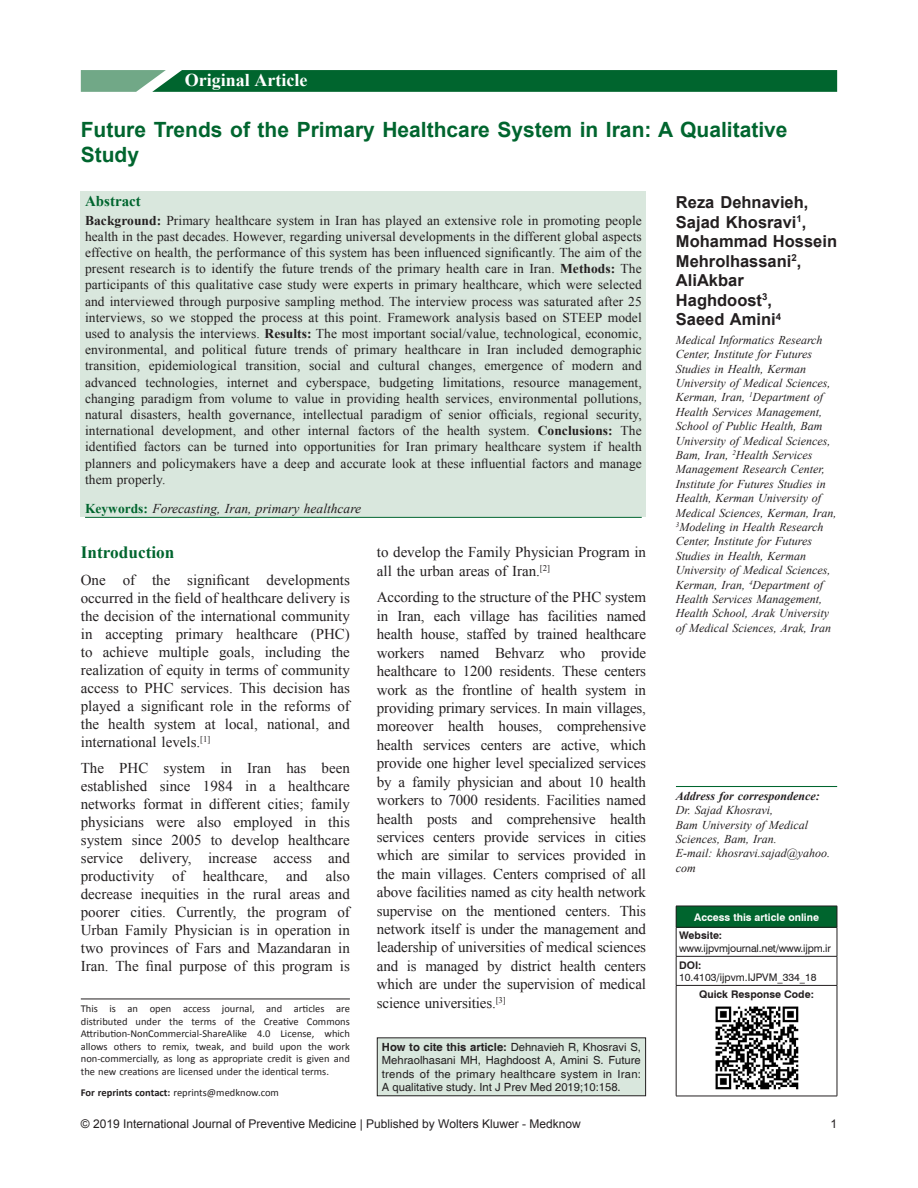
<style>
.page{position:relative;width:918px;height:1188px;background:#fff}
.page>*{position:absolute;margin:0;border:0;box-sizing:border-box;transform-origin:0 0}
.AT{font:700 21px/25.2px "Arial";color:#00652e}
.AH{font:700 18px "Times New Roman";color:#fff}
.t1{font:700 17.25px "Times New Roman";color:#00652e}
.AU{font:700 16.5px/19.5px "Arial";color:#231f20}
.TX{font:15px/18.5px "Times New Roman";color:#231f20;text-align:justify}
.ABSH{font:700 15px "Times New Roman";color:#00652e}
.ABS{font:13.5px/16.2px "Times New Roman";letter-spacing:.005em;color:#231f20;text-align:justify}
.KWD{font:italic 13.5px "Times New Roman";color:#231f20}
.AFF{font:italic 12px/14.4px "Times New Roman";color:#231f20}
.ADD{font:italic 12px/14.4px "Times New Roman";color:#231f20}
.t2{font:12px "Arial";color:#231f20}
.HTC{font:11.25px/13.5px "Helvetica";color:#231f20;text-align:justify}
.OS{font:10.5px/12.6px "Calibri";color:#231f20;text-align:justify}
.Website{font:10.5px/12.6px "Swiss 721 BT";letter-spacing:-.015em;color:#231f20}
.DOI{font:10.5px/12.6px "Swiss 721 BT";color:#231f20}
.ATAO{font:700 10.5px "Swiss 721 BT";color:#fff}
.QRC{font:700 10.5px "Swiss 721 BT";color:#231f20}
.s1{font-weight:700}
.s2{font-weight:700;font-style:normal;color:#00652e}
</style>
<div class="page">
<hr style="left:676px;top:786px;width:161px;height:1px;background:#00652e">
<div style="left:81px;top:192px;width:565px;height:325px;background:#d9e7dd"></div>
<hr style="left:85px;top:517px;width:557px;height:1px;background:#00652e">
<svg style="left:81px;top:70px;width:756px;height:22px"></svg>
<div style="left:377px;top:1038px;width:269px;height:58px;background:#d9e7dd"></div>
<div style="left:377px;top:1037px;width:269px;height:59px;border:1px solid #231f20"></div>
<hr style="left:81px;top:999px;width:269px;height:1px;background:#231f20">
<div style="left:676px;top:906px;width:161px;height:21px;background:#00652e"></div>
<hr style="left:676px;top:927px;width:161px;height:1px;background:#231f20">
<hr style="left:676px;top:956px;width:161px;height:1px;background:#231f20">
<hr style="left:676px;top:985px;width:161px;height:1px;background:#231f20">
<hr style="left:676px;top:906px;width:161px;height:1px;background:#231f20">
<svg style="left:676px;top:906px;width:1px;height:79px"></svg>
<svg style="left:837px;top:906px;width:1px;height:79px"></svg>
<hr style="left:676px;top:986px;width:1px;height:110px;background:#231f20">
<hr style="left:837px;top:986px;width:1px;height:110px;background:#231f20">
<hr style="left:676px;top:1096px;width:161px;height:1px;background:#231f20">
<img style="left:715px;top:1006px;width:84px;height:84px">
<p class="AH" style="left:185px;top:67px;width:124px">Original Article</p>
<p class="AT" style="left:81px;top:117px;width:708px">Future Trends of the Primary Healthcare System in Iran: A Qualitative<br>Study</p>
<p class="ABSH" style="left:85px;top:190px;width:57px">Abstract</p>
<p class="ABS" style="left:85px;top:212px;width:558px"><span class="s1">Background:</span> Primary healthcare system in Iran has played an extensive role in promoting people health in the past decades. However, regarding universal developments in the different global aspects effective on health, the performance of this system has been influenced significantly. The aim of the present research is to identify the future trends of the primary health care in Iran. <span class="s1">Methods:</span> The participants of this qualitative case study were experts in primary healthcare, which were selected and interviewed through purposive sampling method. The interview process was saturated after 25 interviews, so we stopped the process at this point. Framework analysis based on STEEP model used to analysis the interviews. <span class="s1">Results:</span> The most important social/value, technological, economic, environmental, and political future trends of primary healthcare in Iran included demographic transition, epidemiological transition, social and cultural changes, emergence of modern and advanced technologies, internet and cyberspace, budgeting limitations, resource management, changing paradigm from volume to value in providing health services, environmental pollutions, natural disasters, health governance, intellectual paradigm of senior officials, regional security, international development, and other internal factors of the health system. <span class="s1">Conclusions:</span> The identified factors can be turned into opportunities for Iran primary healthcare system if health planners and policymakers have a deep and accurate look at these influential factors and manage them properly.</p>
<p class="KWD" style="left:85px;top:499px;width:278px"><span class="s2">Keywords:</span> Forecasting, Iran, primary healthcare</p>
<h1 class="t1" style="left:81px;top:540px;width:95px">Introduction</h1>
<p class="TX" style="left:81px;top:570px;width:271px;line-height:18px">One of the significant developments occurred in the field of healthcare delivery is the decision of the international community in accepting primary healthcare (PHC) to achieve multiple goals, including the realization of equity in terms of community access to PHC services. This decision has played a significant role in the reforms of the health system at local, national, and international levels.<sup>[1]</sup></p>
<p class="TX" style="left:81px;top:759px;width:271px;line-height:18px">The PHC system in Iran has been established since 1984 in a healthcare networks format in different cities; family physicians were also employed in this system since 2005 to develop healthcare service delivery, increase access and productivity of healthcare, and also decrease inequities in the rural areas and poorer cities. Currently, the program of Urban Family Physician is in operation in two provinces of Fars and Mazandaran in Iran. The final purpose of this program is</p>
<p class="OS" style="left:81px;top:1002px;width:271px">This is an open access journal, and articles are distributed under the terms of the Creative Commons Attribution‑NonCommercial‑ShareAlike 4.0 License, which allows others to remix, tweak, and build upon the work non‑commercially, as long as appropriate credit is given and the new creations are licensed under the identical terms.</p>
<p class="OS" style="left:81px;top:1086px;width:200px"><span class="s1">For reprints contact:</span> reprints@medknow.com</p>
<p class="TX" style="left:377px;top:542px;width:271px">to develop the Family Physician Program in all the urban areas of Iran.<sup>[2]</sup></p>
<p class="TX" style="left:377px;top:588px;width:271px">According to the structure of the PHC system in Iran, each village has facilities named health house, staffed by trained healthcare workers named Behvarz who provide healthcare to 1200 residents. These centers work as the frontline of health system in providing primary services. In main villages, moreover health houses, comprehensive health services centers are active, which provide one higher level specialized services by a family physician and about 10 health workers to 7000 residents. Facilities named health posts and comprehensive health services centers provide services in cities which are similar to services provided in the main villages. Centers comprised of all above facilities named as city health network supervise on the mentioned centers. This network itself is under the management and leadership of universities of medical sciences and is managed by district health centers which are under the supervision of medical science universities.<sup>[3]</sup></p>
<p class="HTC" style="left:382px;top:1040px;width:261px"><span class="s1">How to cite this article:</span> Dehnavieh R, Khosravi S, Mehraolhasani MH, Haghdoost A, Amini S. Future trends of the primary healthcare system in Iran:<br>A qualitative study. Int J Prev Med 2019;10:158.</p>
<p class="AU" style="left:676px;top:193px;width:163px">Reza Dehnavieh,<br>Sajad Khosravi<sup>1</sup>,<br>Mohammad Hossein<br>Mehrolhassani<sup>2</sup>,<br>AliAkbar<br>Haghdoost<sup>3</sup>,<br>Saeed Amini<sup>4</sup></p>
<p class="AFF" style="left:676px;top:332px;width:162px">Medical Informatics Research<br>Center, Institute for Futures<br>Studies in Health, Kerman<br>University of Medical Sciences,<br>Kerman, Iran, <sup>1</sup>Department of<br>Health Services Management,<br>School of Public Health, Bam<br>University of Medical Sciences,<br>Bam, Iran, <sup>2</sup>Health Services<br>Management Research Center,<br>Institute for Futures Studies in<br>Health, Kerman University of<br>Medical Sciences, Kerman, Iran,<br><sup>3</sup>Modeling in Health Research<br>Center, Institute for Futures<br>Studies in Health, Kerman<br>University of Medical Sciences,<br>Kerman, Iran, <sup>4</sup>Department of<br>Health Services Management,<br>Health School, Arak University of Medical Sciences, Arak, Iran</p>
<p class="ADD" style="left:676px;top:788px;width:156px"><span class="s1">Address for correspondence:<br></span>Dr. Sajad Khosravi,<br>Bam University of Medical<br>Sciences, Bam, Iran.<br>E-mail: khosravi.sajad@yahoo. com</p>
<p class="ATAO" style="left:694px;top:911px;width:126px">Access this article online</p>
<p class="Website" style="left:679px;top:929px;width:153px"><span class="s1">Website: </span>www.ijpvmjournal.net/www.ijpm.ir</p>
<p class="DOI" style="left:679px;top:958px;width:139px"><span class="s1">DOI:<br></span>10.4103/ijpvm.IJPVM_334_18</p>
<p class="QRC" style="left:699px;top:988px;width:116px">Quick Response Code:</p>
<p class="t2" style="left:81px;top:1116px;width:501px">© 2019 International Journal of Preventive Medicine | Published by Wolters Kluwer - Medknow</p>
<p class="t2" style="left:830px;top:1116px;width:8px">1</p>
</div>
